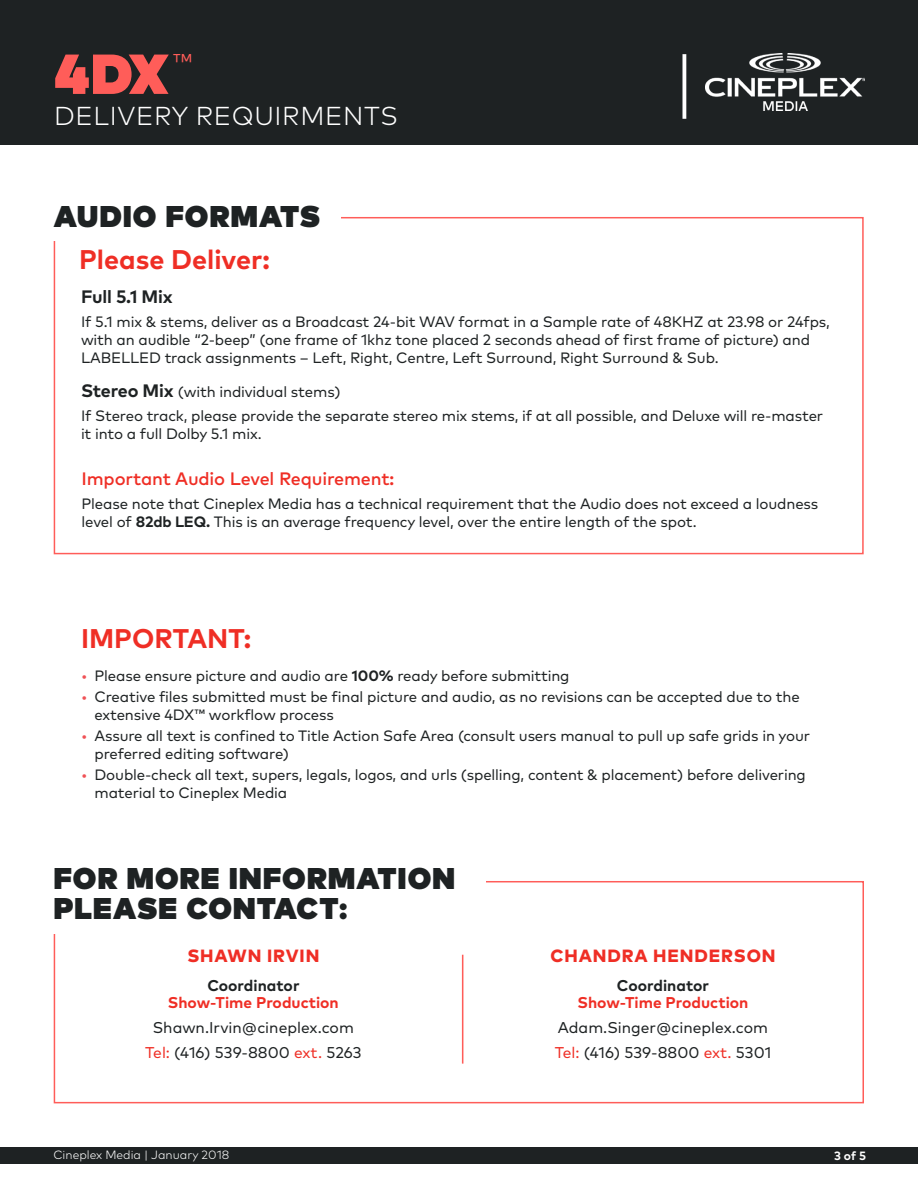
<style>
.page{position:relative;width:918px;height:1188px;background:#fff}
.page>*{position:absolute;margin:0;border:0;box-sizing:border-box;transform-origin:0 0}
.Main_Title{font:900 56.25px "Mark OT";color:#ff5d59}
.t1{font:900 30px "Mark OT";letter-spacing:.05em;color:#1e2223}
.PAGE_1_body{font:700 27px "Mark OT";color:#ef2e25}
.Subtitle{font:300 25.95px "Mark OT";letter-spacing:.025em;color:#fff}
.t2{font:500 18px "Mark OT";letter-spacing:-.01em;color:#ef2e25}
.BULLETS{font:700 18px "Mark OT";letter-spacing:-.01em;color:#1e2223}
.t3{font:800 17.7px "Mark OT";letter-spacing:.05em;color:#ef2e25}
.t4{font:15.6px "Mark OT";color:#1e2223}
.t5{font:700 15.6px/17.7px "Mark OT";color:#ef2e25;text-align:center}
.BULLETS-2{font:15px/18px "Mark OT";letter-spacing:-.01em;color:#1e2223}
.t6{font:300 12px "Mark OT";color:#fff}
.t7{font:700 12px "Mark OT";color:#fff}
.s1{font-weight:700;font-size:18px}
.s2{font-weight:700}
.s3{color:#f05256}
.s4{color:#1e2223}
.s5{color:#ef2e25}
</style>
<div class="page">
<div style="left:0;top:1147px;width:918px;height:17px;background:#1e2223"></div>
<div style="left:0;top:0;width:918px;height:145px;background:#1e2223"></div>
<svg style="left:682px;top:54px;width:4px;height:65px"></svg>
<div style="left:54px;top:217px;width:810px;height:337px;border:2px solid #ff5d59"></div>
<div style="left:33px;top:209px;width:308px;height:31px;background:#fff"></div>
<div style="left:54px;top:881px;width:810px;height:222px;border:2px solid #ff5d59"></div>
<div style="left:37px;top:867px;width:449px;height:67px;background:#fff"></div>
<hr style="left:462px;top:955px;width:1px;height:109px;background:#ff5d59">
<img style="left:705px;top:54px;width:159px;height:57px">
<p class="Main_Title" style="left:54px;top:36px;width:140px">4DX<sup>™</sup></p>
<p class="Subtitle" style="left:54px;top:101px;width:345px">DELIVERY REQUIRMENTS</p>
<p class="t1" style="left:54px;top:196px;width:268px">AUDIO FORMATS</p>
<p class="PAGE_1_body" style="left:79px;top:242px;width:192px">Please Deliver:</p>
<p class="BULLETS" style="left:81px;top:285px;width:93px">Full 5.1 Mix</p>
<p class="BULLETS-2" style="left:81px;top:312px;width:750px">If 5.1 mix &amp; stems, deliver as a Broadcast 24-bit WAV format in a Sample rate of 48KHZ at 23.98 or 24fps, with an audible “2-beep” (one frame of 1khz tone placed 2 seconds ahead of first frame of picture) and<br>LABELLED track assignments – Left, Right, Centre, Left Surround, Right Surround &amp; Sub.</p>
<p class="BULLETS-2" style="left:81px;top:383px;width:261px"><span class="s1">Stereo Mix</span> (with individual stems)</p>
<p class="BULLETS-2" style="left:81px;top:407px;width:744px">If Stereo track, please provide the separate stereo mix stems, if at all possible, and Deluxe will re-master it into a full Dolby 5.1 mix.</p>
<p class="t2" style="left:82px;top:467px;width:314px">Important Audio Level Requirement:</p>
<p class="BULLETS-2" style="left:82px;top:495px;width:738px">Please note that Cineplex Media has a technical requirement that the Audio does not exceed a loudness level of <span class="s2">82db LEQ.</span> This is an average frequency level, over the entire length of the spot.</p>
<p class="PAGE_1_body" style="left:81px;top:621px;width:172px">IMPORTANT:</p>
<p class="BULLETS-2" style="left:81px;top:667px;width:490px"><span class="s3">•</span> Please ensure picture and audio are <span class="s2">100%</span> ready before submitting</p>
<p class="BULLETS-2" style="left:94px;top:688px;width:707px;text-indent:-14px"><span class="s3">•</span> Creative files submitted must be final picture and audio, as no revisions can be accepted due to the extensive 4DX™ workflow process</p>
<p class="BULLETS-2" style="left:94px;top:727px;width:717px;text-indent:-14px"><span class="s3">•</span> Assure all text is confined to Title Action Safe Area (consult users manual to pull up safe grids in your preferred editing software)</p>
<p class="BULLETS-2" style="left:94px;top:766px;width:713px;text-indent:-14px"><span class="s3">•</span> Double-check all text, supers, legals, logos, and urls (spelling, content &amp; placement) before delivering material to Cineplex Media</p>
<p class="t1" style="left:54px;top:858px;width:403px">FOR MORE INFORMATION</p>
<p class="t1" style="left:54px;top:888px;width:296px">PLEASE CONTACT:</p>
<p class="t3" style="left:187px;top:944px;width:133px">SHAWN IRVIN</p>
<p class="t5" style="left:168px;top:976px;width:172px"><span class="s4">Coordinator<br></span>Show-Time Production</p>
<p class="t4" style="left:153px;top:1018px;width:203px">Shawn.Irvin@cineplex.com</p>
<p class="t4" style="left:145px;top:1043px;width:218px"><span class="s5">Tel:</span> (416) 539-8800 <span class="s5">ext.</span> 5263</p>
<p class="t3" style="left:550px;top:944px;width:227px">CHANDRA HENDERSON</p>
<p class="t5" style="left:577px;top:976px;width:172px"><span class="s4">Coordinator<br></span>Show-Time Production</p>
<p class="t4" style="left:558px;top:1018px;width:212px">Adam.Singer@cineplex.com</p>
<p class="t4" style="left:555px;top:1043px;width:218px"><span class="s5">Tel:</span> (416) 539-8800 <span class="s5">ext.</span> 5301</p>
<p class="t6" style="left:53px;top:1148px;width:177px">Cineplex Media | January 2018</p>
<p class="t7" style="left:834px;top:1148px;width:33px">3 of 5</p>
</div>
